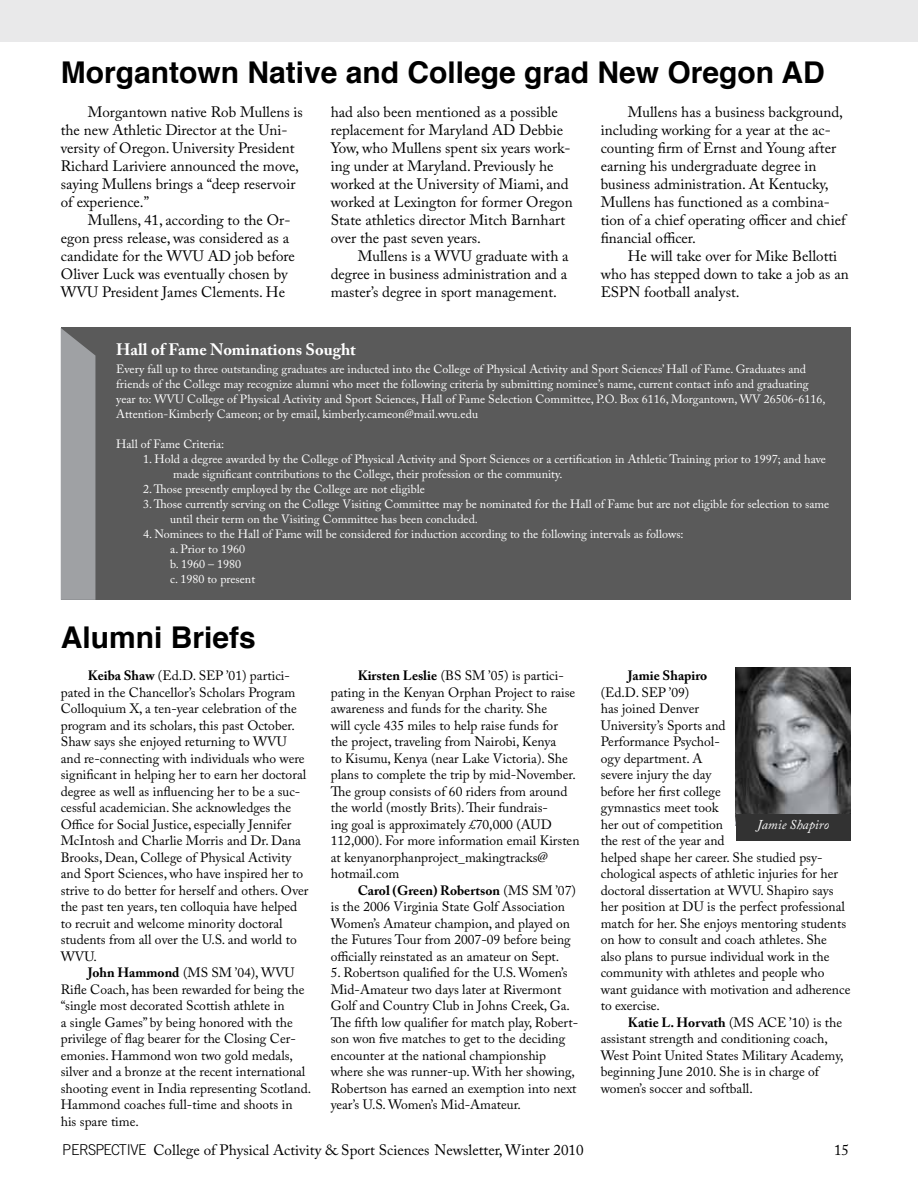
<style>
.page{position:relative;width:918px;height:1188px;background:#fff}
.page>*{position:absolute;margin:0;border:0;box-sizing:border-box;transform-origin:0 0}
.t1{font:700 30px "Helvetica";color:#000}
.t2{font:700 16.5px "Adobe Caslon Pro";color:#fff}
.t3{font:15px/18px "Adobe Caslon Pro";color:#000}
.t4{font:13.5px/16.5px "Adobe Caslon Pro";color:#000}
.t5{font:700 13.5px "Adobe Caslon Pro";color:#000}
.t6{font:italic 13.5px "Adobe Caslon Pro";color:#fff}
.t7{font:12px/15px "Adobe Caslon Pro";color:#fff}
.s1{font-weight:700}
.s2{font-family:"Trade Gothic LT Std";font-weight:300}
</style>
<div class="page">
<div style="left:0;top:0;width:918px;height:42px;background:#e9e9ea"></div>
<div style="left:61px;top:327px;width:789px;height:273px;background:#5a5a5a"></div>
<div style="left:61px;top:328px;width:34px;height:272px;background:#9fa1a4"></div>
<img style="left:736px;top:667px;width:114px;height:147px">
<div style="left:736px;top:814px;width:114px;height:27px;background:#323232"></div>
<h1 class="t1" style="left:61px;top:45px;width:765px">Morgantown Native and College grad New Oregon AD</h1>
<p class="t3" style="left:61px;top:103px;width:244px;text-indent:27px">Morgantown native Rob Mullens is the new Athletic Director at the Uni&shy;versity of Oregon. University President Richard Lariviere announced the move, saying Mullens brings a “deep reservoir of experience.”</p>
<p class="t3" style="left:61px;top:211px;width:236px;text-indent:27px">Mullens, 41, according to the Or&shy;egon press release, was considered as a candidate for the WVU AD job before Oliver Luck was eventually chosen by WVU President James Clements. He</p>
<p class="t3" style="left:331px;top:103px;width:243px">had also been mentioned as a possible replacement for Maryland AD Debbie Yow, who Mullens spent six years work&shy;ing under at Maryland. Previously he worked at the University of Miami, and worked at Lexington for former Oregon State athletics director Mitch Barnhart over the past seven years.</p>
<p class="t3" style="left:331px;top:247px;width:239px;text-align:justify;text-indent:27px">Mullens is a WVU graduate with a degree in business administration and a master’s degree in sport management.</p>
<p class="t3" style="left:601px;top:103px;width:247px;text-indent:27px">Mullens has a business background, including working for a year at the ac&shy;counting firm of Ernst and Young after earning his undergraduate degree in business administration. At Kentucky, Mullens has functioned as a combina&shy;tion of a chief operating officer and chief financial officer.</p>
<p class="t3" style="left:601px;top:247px;width:250px;text-indent:27px">He will take over for Mike Bellotti who has stepped down to take a job as an<br>ESPN football analyst.</p>
<p class="t2" style="left:116px;top:340px;width:241px">Hall of Fame Nominations Sought</p>
<p class="t7" style="left:116px;top:361px;width:711px">Every fall up to three outstanding graduates are inducted into the College of Physical Activity and Sport Sciences’ Hall of Fame. Graduates and friends of the College may recognize alumni who meet the following criteria by submitting nominee’s name, current contact info and graduating year to: WVU College of Physical Activity and Sport Sciences, Hall of Fame Selection Committee, P.O. Box 6116, Morgantown, WV 26506-6116, Attention-Kimberly Cameon; or by email, kimberly.cameon@mail.wvu.edu</p>
<p class="t7" style="left:116px;top:436px;width:110px">Hall of Fame Criteria:</p>
<p class="t7" style="left:173px;top:451px;width:654px;text-indent:-30px">1. Hold a degree awarded by the College of Physical Activity and Sport Sciences or a certification in Athletic Training prior to 1997; and have made significant contributions to the College, their profession or the community.</p>
<p class="t7" style="left:143px;top:481px;width:283px">2. Those presently employed by the College are not eligible</p>
<p class="t7" style="left:170px;top:496px;width:661px;text-indent:-27px">3. Those currently serving on the College Visiting Committee may be nominated for the Hall of Fame but are not eligible for selection to same until their term on the Visiting Committee has been concluded.</p>
<p class="t7" style="left:170px;top:526px;width:515px;text-indent:-27px">4. Nominees to the Hall of Fame will be considered for induction according to the following intervals as follows: a. Prior to 1960<br>b. 1960 – 1980<br>c. 1980 to present</p>
<h1 class="t1" style="left:61px;top:610px;width:197px">Alumni Briefs</h1>
<p class="t4" style="left:61px;top:667px;width:249px;text-indent:27px"><span class="s1">Keiba Shaw</span> (Ed.D. SEP ’01) partici&shy;pated in the Chancellor’s Scholars Program Colloquium X, a ten-year celebration of the program and its scholars, this past October.<br>Shaw says she enjoyed returning to WVU and re-connecting with individuals who were significant in helping her to earn her doctoral degree as well as influencing her to be a suc&shy;cessful academician. She acknowledges the Office for Social Justice, especially Jennifer McIntosh and Charlie Morris and Dr. Dana Brooks, Dean, College of Physical Activity and Sport Sciences, who have inspired her to strive to do better for herself and others. Over the past ten years, ten colloquia have helped to recruit and welcome minority doctoral students from all over the U.S. and world to WVU.</p>
<p class="t4" style="left:61px;top:964px;width:252px;text-indent:27px"><span class="s1">John Hammond</span> (MS SM ’04), WVU Rifle Coach, has been rewarded for being the “single most decorated Scottish athlete in<br>a single Games” by being honored with the privilege of flag bearer for the Closing Cer&shy;emonies. Hammond won two gold medals, silver and a bronze at the recent international shooting event in India representing Scotland.<br>Hammond coaches full-time and shoots in his spare time.</p>
<p class="t4" style="left:331px;top:667px;width:250px;text-indent:27px"><span class="s1">Kirsten Leslie</span> (BS SM ’05) is partici&shy;pating in the Kenyan Orphan Project to raise awareness and funds for the charity. She<br>will cycle 435 miles to help raise funds for<br>the project, traveling from Nairobi, Kenya<br>to Kisumu, Kenya (near Lake Victoria). She plans to complete the trip by mid-November.<br>The group consists of 60 riders from around the world (mostly Brits). Their fundrais-<br>ing goal is approximately £70,000 (AUD 112,000). For more information email Kirsten at kenyanorphanproject_makingtracks@ hotmail.com</p>
<p class="t4" style="left:331px;top:882px;width:247px;text-indent:27px"><span class="s1">Carol (Green) Robertson</span> (MS SM ’07) is the 2006 Virginia State Golf Association Women’s Amateur champion, and played on the Futures Tour from 2007-09 before being officially reinstated as an amateur on Sept.</p>
<p class="t4" style="left:331px;top:964px;width:249px">5. Robertson qualified for the U.S. Women’s Mid-Amateur two days later at Rivermont Golf and Country Club in Johns Creek, Ga.<br>The fifth low qualifier for match play, Robert&shy;son won five matches to get to the deciding encounter at the national championship where she was runner-up. With her showing, Robertson has earned an exemption into next year’s U.S. Women’s Mid-Amateur.</p>
<p class="t5" style="left:628px;top:668px;width:81px">Jamie Shapiro</p>
<p class="t4" style="left:601px;top:684px;width:251px">(Ed.D. SEP ’09)<br>has joined Denver<br>University’s Sports and<br>Performance Psychol-<br>ogy department. A<br>severe injury the day<br>before her first college<br>gymnastics meet took<br>her out of competition<br>the rest of the year and<br>helped shape her career. She studied psy&shy;chological aspects of athletic injuries for her doctoral dissertation at WVU. Shapiro says her position at DU is the perfect professional match for her. She enjoys mentoring students on how to consult and coach athletes. She also plans to pursue individual work in the community with athletes and people who want guidance with motivation and adherence to exercise.</p>
<p class="t4" style="left:601px;top:1014px;width:244px;text-indent:27px"><span class="s1">Katie L. Horvath</span> (MS ACE ’10) is the assistant strength and conditioning coach, West Point United States Military Academy, beginning June 2010. She is in charge of women’s soccer and softball.</p>
<p class="t6" style="left:757px;top:817px;width:73px">Jamie Shapiro</p>
<p class="t3" style="left:62px;top:1141px;width:523px"><span class="s2">PERSPECTIVE</span> College of Physical Activity &amp; Sport Sciences Newsletter, Winter 2010</p>
<p class="t3" style="left:834px;top:1141px;width:16px">15</p>
</div>
